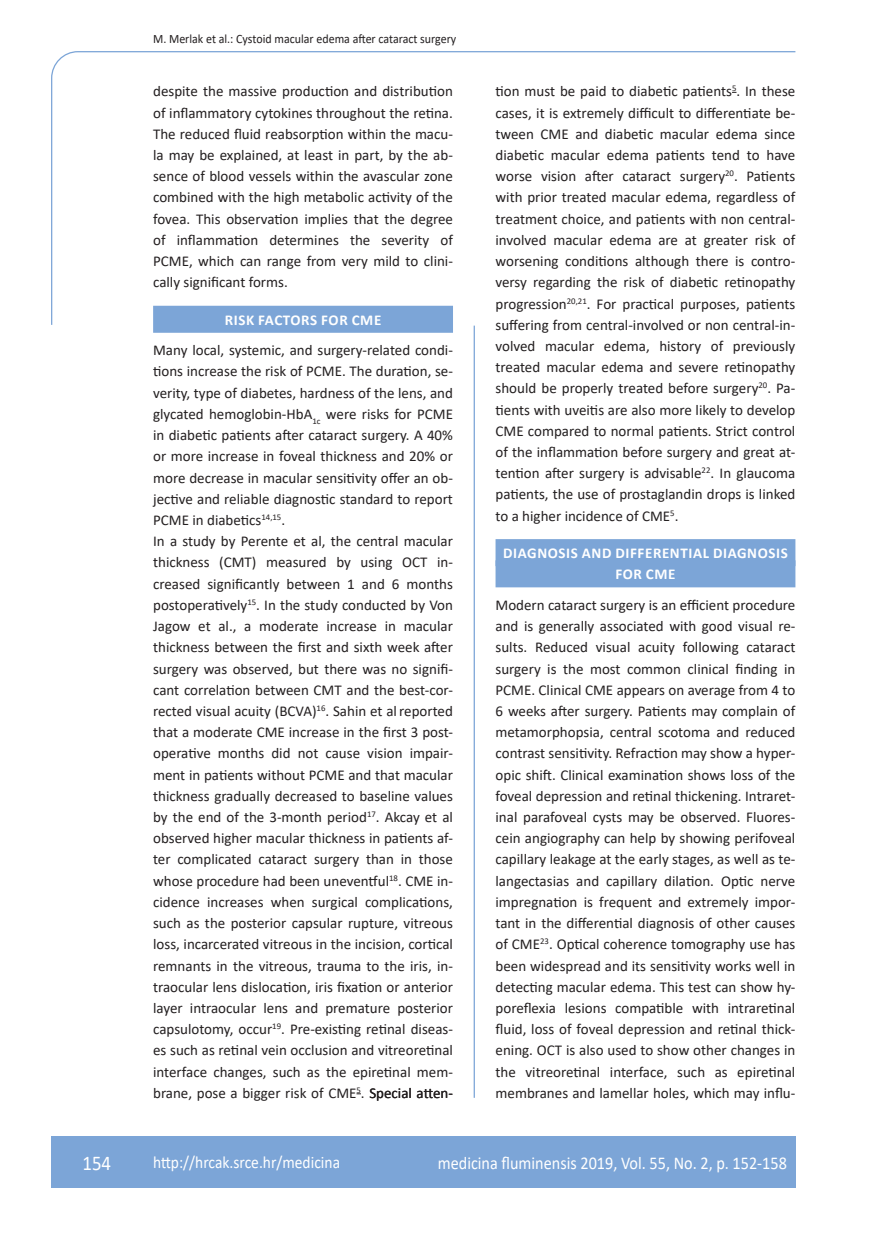
<style>
.page{position:relative;width:872px;height:1234px;background:#fff}
.page>*{position:absolute;margin:0;border:0;box-sizing:border-box;transform-origin:0 0}
.t1{font:21px "Calibri";color:#fff;scale:.9 1}
.t2{font:18px "Calibri";color:#fff;scale:.9 1}
.t3{font:17.25px "Calibri";color:#fff;scale:.9 1}
.osnovni_tekst_engl{font:15px/21.1px "Calibri";color:#231f20;text-align:justify}
.naslov_ruler{font:700 15px "Calibri";letter-spacing:.04em;color:#fff}
.glava{font:12.75px "Calibri";color:#231f20;scale:.94 1}
</style>
<div class="page">
<svg style="left:51px;top:51px;width:745px;height:274px"></svg>
<hr style="left:473px;top:325px;width:2px;height:772px;background:#7ca5d7">
<div style="left:51px;top:1135px;width:744px;height:51px;background:#7ca5d7"></div>
<div style="left:153px;top:306px;width:300px;height:27px;background:#7ca5d7"></div>
<div style="left:495px;top:539px;width:300px;height:27px;background:#7ca5d7"></div>
<div style="left:495px;top:560px;width:300px;height:27px;background:#7ca5d7"></div>
<p class="glava" style="left:153px;top:29px;width:324px">M. Merlak et al.: Cystoid macular edema after cataract surgery</p>
<p class="osnovni_tekst_engl" style="left:153px;top:80px;width:301px">despite the massive production and distribution of inflammatory cytokines throughout the retina.<br>The reduced fluid reabsorption within the macu&shy;la may be explained, at least in part, by the ab&shy;sence of blood vessels within the avascular zone combined with the high metabolic activity of the fovea. This observation implies that the degree of inflammation determines the severity of PCME, which can range from very mild to clini&shy;cally significant forms.</p>
<p class="naslov_ruler" style="left:225px;top:309px;width:158px">RISK FACTORS FOR CME</p>
<p class="osnovni_tekst_engl" style="left:153px;top:339px;width:301px">Many local, systemic, and surgery-related condi&shy;tions increase the risk of PCME. The duration, se&shy;verity, type of diabetes, hardness of the lens, and glycated hemoglobin-HbA<sub>1c</sub> were risks for PCME in diabetic patients after cataract surgery. A 40% or more increase in foveal thickness and 20% or more decrease in macular sensitivity offer an ob&shy;jective and reliable diagnostic standard to report PCME in diabetics<sup>14,15</sup>.</p>
<p class="osnovni_tekst_engl" style="left:153px;top:530px;width:301px">In a study by Perente et al, the central macular thickness (CMT) measured by using OCT in&shy;creased significantly between 1 and 6 months postoperatively<sup>15</sup>. In the study conducted by Von Jagow et al., a moderate increase in macular thickness between the first and sixth week after surgery was observed, but there was no signifi&shy;cant correlation between CMT and the best-cor&shy;rected visual acuity (BCVA)<sup>16</sup>. Sahin et alreported that a moderate CME increase in the first 3 post&shy;operative months did not cause vision impair&shy;ment in patients without PCME and that macular thickness gradually decreased to baseline values by the end of the 3-month period<sup>17</sup>. Akcay et al observed higher macular thickness in patients af&shy;ter complicated cataract surgery than in those whose procedure had been uneventful<sup>18</sup>. CME in&shy;cidence increases when surgical complications, such as the posterior capsular rupture, vitreous loss, incarcerated vitreous in the incision, cortical remnants in the vitreous, trauma to the iris, in&shy;traocular lens dislocation, iris fixation or anterior layer intraocular lens and premature posterior capsulotomy, occur<sup>19</sup>. Pre-existing retinal diseas&shy;es such as retinal vein occlusion and vitreoretinal interface changes, such as the epiretinal mem&shy;brane, pose a bigger risk of CME<sup>5</sup>. Special atten-</p>
<p class="osnovni_tekst_engl" style="left:495px;top:80px;width:301px">tion must be paid to diabetic patients<sup>5</sup>. In these cases, it is extremely difficult to differentiate be&shy;tween CME and diabetic macular edema since diabetic macular edema patients tend to have worse vision after cataract surgery<sup>20</sup>. Patients with prior treated macular edema, regardless of treatment choice, and patients with non central&shy;involved macular edema are at greater risk of worsening conditions although there is contro&shy;versy regarding the risk of diabetic retinopathy progression<sup>20,21</sup>. For practical purposes, patients suffering from central-involved or non central-in&shy;volved macular edema, history of previously treated macular edema and severe retinopathy should be properly treated before surgery<sup>20</sup>. Pa&shy;tients with uveitis are also more likely to develop CME compared to normal patients. Strict control of the inflammation before surgery and great at&shy;tention after surgery is advisable<sup>22</sup>. In glaucoma patients, the use of prostaglandin drops is linked to a higher incidence of CME<sup>5</sup>.</p>
<p class="naslov_ruler" style="left:503px;top:542px;width:286px">DIAGNOSIS AND DIFFERENTIAL DIAGNOSIS</p>
<p class="naslov_ruler" style="left:615px;top:563px;width:62px">FOR CME</p>
<p class="osnovni_tekst_engl" style="left:495px;top:593px;width:301px">Modern cataract surgery is an efficient procedure and is generally associated with good visual re&shy;sults. Reduced visual acuity following cataract surgery is the most common clinical finding in PCME. Clinical CME appears on average from 4 to 6 weeks after surgery. Patients may complain of metamorphopsia, central scotoma and reduced contrast sensitivity. Refraction may show a hyper&shy;opic shift. Clinical examination shows loss of the foveal depression and retinal thickening. Intraret&shy;inal parafoveal cysts may be observed. Fluores&shy;cein angiography can help by showing perifoveal capillary leakage at the early stages, as well as te&shy;langectasias and capillary dilation. Optic nerve impregnation is frequent and extremely impor&shy;tant in the differential diagnosis of other causes of CME<sup>23</sup>. Optical coherence tomography use has been widespread and its sensitivity works well in detecting macular edema. This test can show hy&shy;poreflexia lesions compatible with intraretinal fluid, loss of foveal depression and retinal thick&shy;ening. OCT is also used to show other changes in the vitreoretinal interface, such as epiretinal membranes and lamellar holes, which may influ-</p>
<p class="t1" style="left:82px;top:1147px;width:33px">154</p>
<p class="t3" style="left:153px;top:1149px;width:209px">http://hrcak.srce.hr/medicina</p>
<p class="t2" style="left:438px;top:1149px;width:389px">medicina fluminensis 2019, Vol. 55, No. 2, p. 152-158</p>
</div>
